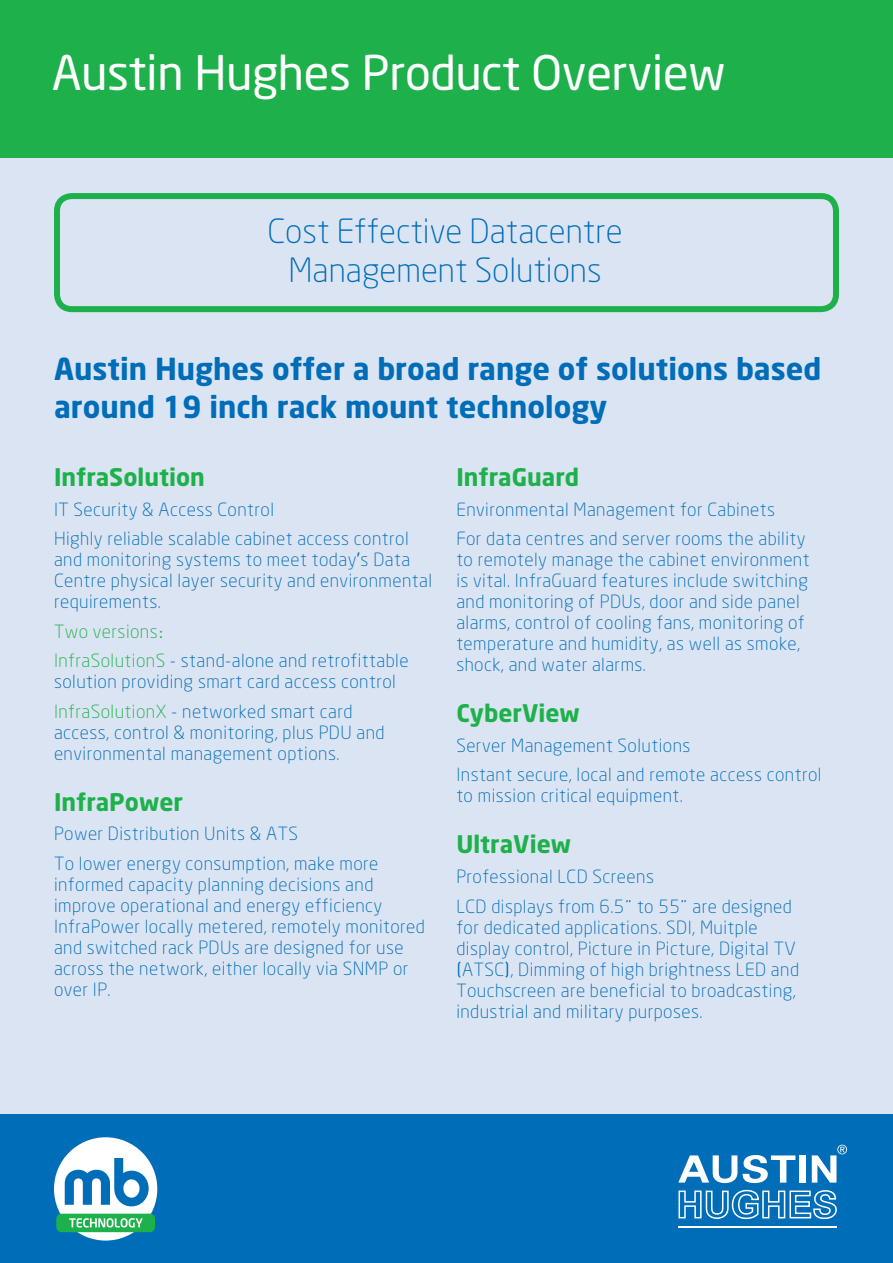
<style>
.page{position:relative;width:893px;height:1263px;background:#fff}
.page>*{position:absolute;margin:0;border:0;box-sizing:border-box;transform-origin:0 0}
.t1{font:47.25px "Neo Sans";letter-spacing:-.01em;color:#fff}
.t2{font:300 33px/39px "Neo Sans";color:#006db8;text-align:center}
.t3{font:700 30px/37.5px "Neo Sans";color:#006db8}
.t4{font:700 24px "Neo Sans";color:#1eb14b}
.t5{font:300 18px/21px "Neo Sans";letter-spacing:.025em;color:#006db8}
.s1{font-weight:400}
.s2{color:#1eb14b}
.s3{font-family:"DIN";font-weight:400;color:#1eb14b}
.s4{font-family:"DIN"}
.s5{font-family:"DIN";font-weight:400}
</style>
<div class="page">
<div style="left:0;top:140px;width:893px;height:1014px;background:#dbe4f3"></div>
<div style="left:0;top:0;width:893px;height:157px;background:#1eb14b"></div>
<div style="left:54px;top:193px;width:785px;height:119px;border:6px solid #1eb14b;border-radius:15px"></div>
<div style="left:0;top:1114px;width:893px;height:149px;background:#006db8"></div>
<div style="left:54px;top:1137px;width:103px;height:103px;background:#fff;border-radius:50%"></div>
<div style="left:56px;top:1214px;width:99px;height:18px;background:#1eb14b;border-radius:5px"></div>
<svg style="left:65px;top:1158px;width:84px;height:48px"></svg>
<svg style="left:69px;top:1218px;width:74px;height:9px"></svg>
<svg style="left:678px;top:1155px;width:59px;height:28px"></svg>
<svg style="left:743px;top:1155px;width:52px;height:28px"></svg>
<div style="left:799px;top:1155px;width:6px;height:28px;background:#fff"></div>
<svg style="left:678px;top:1189px;width:159px;height:31px"></svg>
<hr style="left:678px;top:1225px;width:159px;height:2px;background:#fff">
<svg style="left:812px;top:1145px;width:35px;height:37px"></svg>
<h1 class="t1" style="left:52px;top:49px;width:675px">Austin Hughes Product Overview</h1>
<h2 class="t2" style="left:268px;top:214px;width:356px">Cost Effective Datacentre<br>Management Solutions</h2>
<h3 class="t3" style="left:54px;top:353px;width:769px">Austin Hughes offer a broad range of solutions based around 19 inch rack mount technology</h3>
<h3 class="t4" style="left:54px;top:467px;width:152px">InfraSolution</h3>
<p class="t5" style="left:54px;top:496px;width:356px;line-height:29.5px">IT Security &amp; Access Control<br>Highly reliable scalable cabinet access control</p>
<p class="t5" style="left:54px;top:550px;width:380px">and monitoring systems to meet today<span class="s1">’</span>s Data<br>Centre physical layer security and environmental requirements.</p>
<p class="t5" style="left:54px;top:618px;width:356px;line-height:29.5px"><span class="s2">Two versions</span><span class="s3">:<br></span><span class="s2">InfraSolutionS</span> - stand-alone and retrofittable</p>
<p class="t5" style="left:54px;top:668px;width:343px;line-height:29.5px">solution providing smart card access control<br><span class="s2">InfraSolutionX</span> - networked smart card</p>
<p class="t5" style="left:54px;top:723px;width:332px">access, control &amp; monitoring, plus PDU and environmental management options.</p>
<h3 class="t4" style="left:54px;top:792px;width:131px">InfraPower</h3>
<p class="t5" style="left:54px;top:820px;width:326px;line-height:29.5px">Power Distribution Units &amp; ATS<br>To lower energy consumption, make more</p>
<p class="t5" style="left:54px;top:875px;width:372px">informed capacity planning decisions and improve operational and energy efficiency InfraPower locally metered, remotely monitored and switched rack PDUs are designed for use across the network, either locally via SNMP or over IP.</p>
<h3 class="t4" style="left:456px;top:467px;width:124px">InfraGuard</h3>
<p class="t5" style="left:456px;top:496px;width:351px;line-height:29.5px">Environmental Management for Cabinets<br>For data centres and server rooms the ability</p>
<p class="t5" style="left:456px;top:550px;width:355px">to remotely manage the cabinet environment is vital. InfraGuard features include switching and monitoring of PDUs, door and side panel alarms, control of cooling fans, monitoring of temperature and humidity, as well as smoke, shock, and water alarms.</p>
<h3 class="t4" style="left:456px;top:703px;width:125px">CyberView</h3>
<p class="t5" style="left:456px;top:732px;width:367px;line-height:29.5px">Server Management Solutions<br>Instant secure, local and remote access control</p>
<p class="t5" style="left:456px;top:786px;width:228px">to mission critical equipment.</p>
<h3 class="t4" style="left:456px;top:834px;width:116px">UltraView</h3>
<p class="t5" style="left:456px;top:863px;width:337px;line-height:29.5px">Professional LCD Screens<br>LCD displays from 6.5<span class="s4">”</span> to 55<span class="s4">”</span> are designed</p>
<p class="t5" style="left:456px;top:917px;width:344px">for dedicated applications. SDI, Muitple display control, Picture in Picture, Digital TV <span class="s5">(</span>ATSC<span class="s5">)</span>, Dimming of high brightness LED and Touchscreen are beneficial to broadcasting, industrial and military purposes.</p>
</div>
